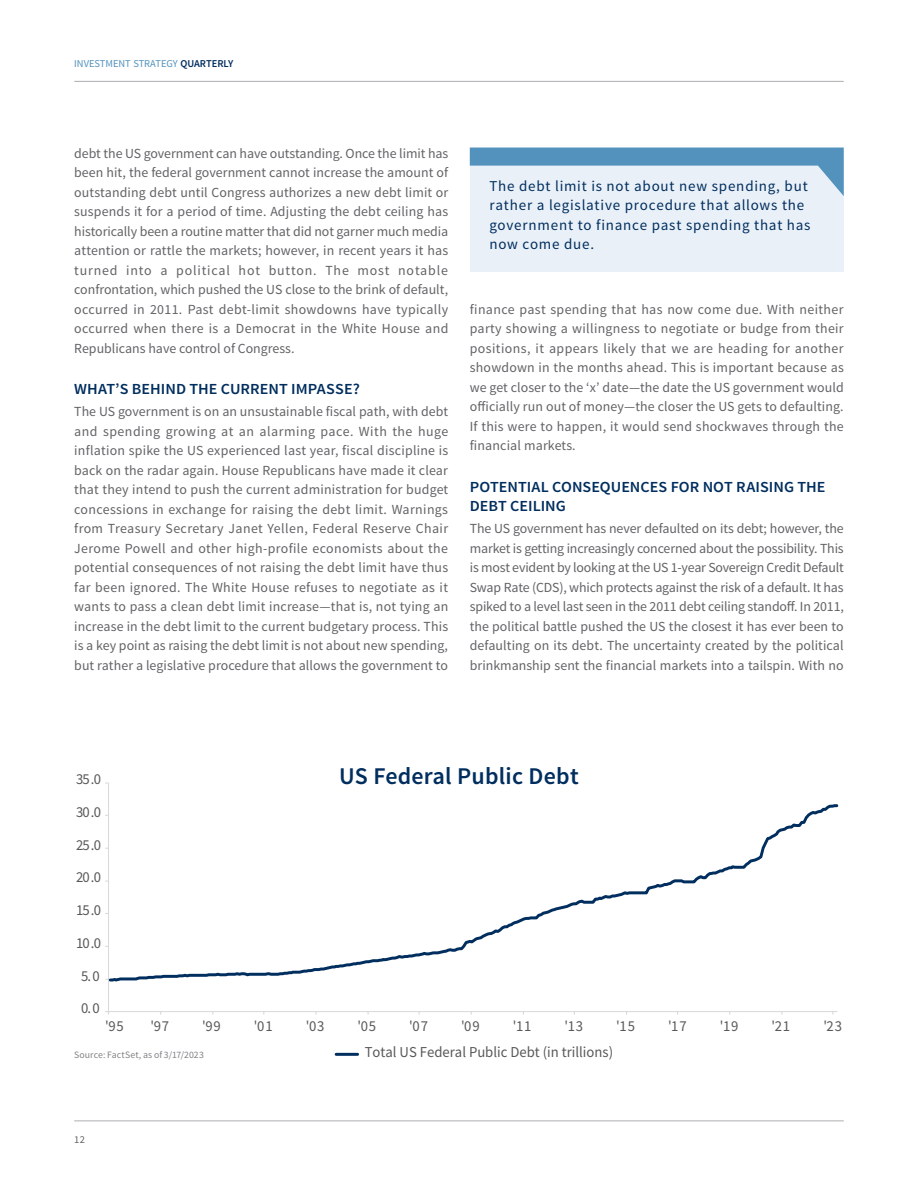
<style>
.page{position:relative;width:918px;height:1188px;background:#fff}
.page>*{position:absolute;margin:0;border:0;box-sizing:border-box;transform-origin:0 0}
.Body_copy_9_25_13{font:600 24px "Source Sans Pro";letter-spacing:.01em;color:#002e5e}
.First_Tier_Subhead{font:600 15.3px/19.5px "Source Sans Pro";letter-spacing:.005em;color:#002e5e;scale:1.05 1}
.t1{font:15.15px "Source Sans Pro";color:#595959}
.t2{font:15px/19.5px "Source Sans Pro";letter-spacing:.055em;color:#002e5e}
.Body_copy_9_25_13-2{font:13.8px/19.5px "Source Sans Pro";letter-spacing:.005em;color:#636366;text-align:justify}
.t3{font:10.5px "Source Sans Pro";color:#5292bd}
.t4{font:10.5px "Source Sans Pro";color:#636366}
.Hedge___Disclaimer{font:9.75px "Source Sans Pro";letter-spacing:.01em;color:#808285}
.s1{font-weight:600;color:#002e5e}
</style>
<div class="page">
<hr style="left:74px;top:1120px;width:770px;height:1px;background:#adaeb2">
<hr style="left:74px;top:81px;width:770px;height:1px;background:#adaeb2">
<hr style="left:108px;top:783px;width:1px;height:229px;background:#dad9d8">
<hr style="left:109px;top:1011px;width:728px;height:1px;background:#dad9d8">
<svg style="left:105px;top:804px;width:734px;height:178px"></svg>
<hr style="left:336px;top:1053px;width:22px;height:3px;background:#002e5e">
<div style="left:470px;top:154px;width:374px;height:118px;background:#eaf0f7"></div>
<svg style="left:470px;top:148px;width:374px;height:48px"></svg>
<p class="t3" style="left:74px;top:57px;width:160px">INVESTMENT STRATEGY <span class="s1">QUARTERLY</span></p>
<p class="Body_copy_9_25_13-2" style="left:74px;top:144px;width:376px">debt the US government can have outstanding. Once the limit has been hit, the federal government cannot increase the amount of outstanding debt until Congress authorizes a new debt limit or suspends it for a period of time. Adjusting the debt ceiling has historically been a routine matter that did not garner much media attention or rattle the markets; however, in recent years it has turned into a political hot button. The most notable confrontation, which pushed the US close to the brink of default, occurred in 2011. Past debt-limit showdowns have typically occurred when there is a Democrat in the White House and Republicans have control of Congress.</p>
<p class="First_Tier_Subhead" style="left:74px;top:380px;width:274px">WHAT’S BEHIND THE CURRENT IMPASSE?</p>
<p class="Body_copy_9_25_13-2" style="left:74px;top:402px;width:376px">The US government is on an unsustainable fiscal path, with debt and spending growing at an alarming pace. With the huge inflation spike the US experienced last year, fiscal discipline is back on the radar again. House Republicans have made it clear that they intend to push the current administration for budget concessions in exchange for raising the debt limit. Warnings from Treasury Secretary Janet Yellen, Federal Reserve Chair Jerome Powell and other high-profile economists about the potential consequences of not raising the debt limit have thus far been ignored. The White House refuses to negotiate as it wants to pass a clean debt limit increase—that is, not tying an increase in the debt limit to the current budgetary process. This is a key point as raising the debt limit is not about new spending, but rather a legislative procedure that allows the government to</p>
<p class="t2" style="left:489px;top:176px;width:323px">The debt limit is not about new spending, but rather a legislative procedure that allows the government to finance past spending that has now come due.</p>
<p class="Body_copy_9_25_13-2" style="left:470px;top:300px;width:376px">finance past spending that has now come due. With neither party showing a willingness to negotiate or budge from their positions, it appears likely that we are heading for another showdown in the months ahead. This is important because as we get closer to the ‘x’ date—the date the US government would officially run out of money—the closer the US gets to defaulting.<br>If this were to happen, it would send shockwaves through the financial markets.</p>
<p class="First_Tier_Subhead" style="left:470px;top:477px;width:340px">POTENTIAL CONSEQUENCES FOR NOT RAISING THE<br>DEBT CEILING</p>
<p class="Body_copy_9_25_13-2" style="left:470px;top:519px;width:376px">The US government has never defaulted on its debt; however, the market is getting increasingly concerned about the possibility. This is most evident by looking at the US 1-year Sovereign Credit Default Swap Rate (CDS), which protects against the risk of a default. It has spiked to a level last seen in the 2011 debt ceiling standoff. In 2011, the political battle pushed the US the closest it has ever been to defaulting on its debt. The uncertainty created by the political brinkmanship sent the financial markets into a tailspin. With no</p>
<p class="t1" style="left:76px;top:770px;width:27px">35.0</p>
<p class="t1" style="left:76px;top:802px;width:27px">30.0</p>
<p class="t1" style="left:76px;top:835px;width:27px">25.0</p>
<p class="t1" style="left:76px;top:868px;width:27px">20.0</p>
<p class="t1" style="left:76px;top:900px;width:27px">15.0</p>
<p class="t1" style="left:76px;top:933px;width:27px">10.0</p>
<p class="t1" style="left:81px;top:966px;width:20px">5.0</p>
<p class="t1" style="left:81px;top:998px;width:20px">0.0</p>
<p class="Body_copy_9_25_13" style="left:339px;top:761px;width:241px">US Federal Public Debt</p>
<p class="t1" style="left:105px;top:1016px;width:20px">'95</p>
<p class="t1" style="left:150px;top:1016px;width:20px">'97</p>
<p class="t1" style="left:202px;top:1016px;width:20px">'99</p>
<p class="t1" style="left:254px;top:1016px;width:20px">'01</p>
<p class="t1" style="left:306px;top:1016px;width:20px">'03</p>
<p class="t1" style="left:357px;top:1016px;width:20px">'05</p>
<p class="t1" style="left:409px;top:1016px;width:20px">'07</p>
<p class="t1" style="left:461px;top:1016px;width:20px">'09</p>
<p class="t1" style="left:513px;top:1016px;width:20px">'11</p>
<p class="t1" style="left:565px;top:1016px;width:20px">'13</p>
<p class="t1" style="left:616px;top:1016px;width:20px">'15</p>
<p class="t1" style="left:668px;top:1016px;width:20px">'17</p>
<p class="t1" style="left:720px;top:1016px;width:20px">'19</p>
<p class="t1" style="left:772px;top:1016px;width:20px">'21</p>
<p class="t1" style="left:823px;top:1016px;width:20px">'23</p>
<p class="t1" style="left:365px;top:1042px;width:250px">Total US Federal Public Debt (in trillions)</p>
<p class="Hedge___Disclaimer" style="left:74px;top:1049px;width:131px">Source: FactSet, as of 3/17/2023</p>
<p class="t4" style="left:74px;top:1133px;width:12px">12</p>
</div>
